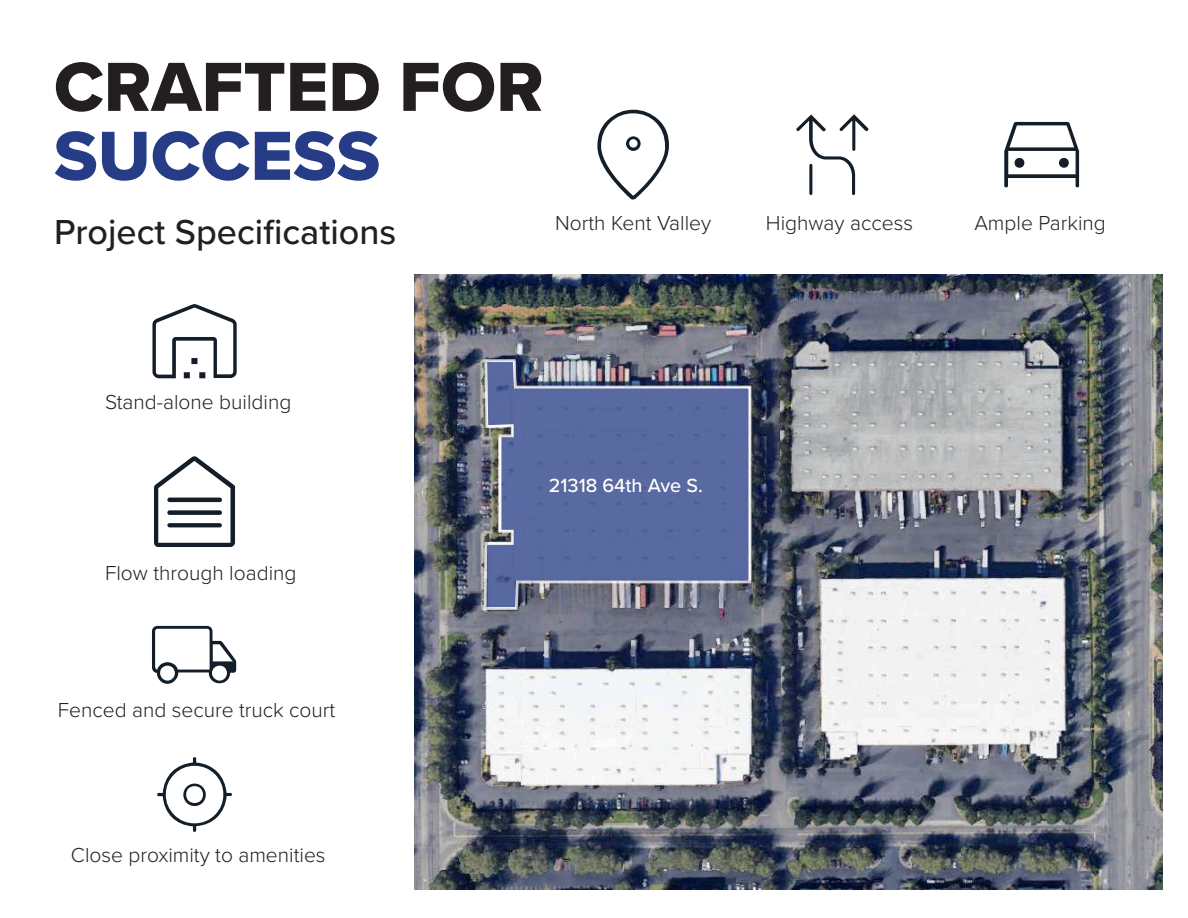
<style>
.page{position:relative;width:1188px;height:918px;background:#fff}
.page>*{position:absolute;margin:0;border:0;box-sizing:border-box;transform-origin:0 0}
.t1{font:72px "Proxima Nova Extrabld";color:#231f20}
.t2{font:72px "Proxima Nova Extrabld";color:#263c86}
.t3{font:500 36px "Proxima Nova";color:#231f20}
.t4{font:300 21px "Proxima Nova";color:#231f20}
.t5{font:500 19.8px "Proxima Nova";color:#fff}
</style>
<div class="page">
<img style="left:415px;top:274px;width:747px;height:616px">
<svg style="left:482px;top:358px;width:271px;height:253px;background:#636f9b"></svg>
<svg style="left:152px;top:304px;width:85px;height:74px"></svg>
<svg style="left:154px;top:456px;width:81px;height:91px"></svg>
<hr style="left:167px;top:498px;width:55px;height:4px;background:#131e29;border-radius:2px">
<div style="left:167px;top:510px;width:55px;height:5px;background:#131e29;border-radius:2px"></div>
<svg style="left:167px;top:523px;width:55px;height:4px"></svg>
<svg style="left:152px;top:626px;width:84px;height:58px"></svg>
<svg style="left:597px;top:110px;width:72px;height:90px"></svg>
<svg style="left:796px;top:114px;width:73px;height:81px"></svg>
<svg style="left:1004px;top:122px;width:75px;height:65px"></svg>
<svg style="left:157px;top:757px;width:75px;height:75px"></svg>
<p class="t1" style="left:54px;top:33px;width:491px">CRAFTED FOR</p>
<p class="t2" style="left:54px;top:102px;width:328px">SUCCESS</p>
<p class="t3" style="left:54px;top:206px;width:344px">Project Specifications</p>
<p class="t4" style="left:555px;top:208px;width:158px">North Kent Valley</p>
<p class="t4" style="left:766px;top:208px;width:149px">Highway access</p>
<p class="t4" style="left:974px;top:208px;width:133px">Ample Parking</p>
<p class="t4" style="left:105px;top:386px;width:188px">Stand-alone building</p>
<p class="t4" style="left:105px;top:557px;width:193px">Flow through loading</p>
<p class="t4" style="left:58px;top:694px;width:279px">Fenced and secure truck court</p>
<p class="t4" style="left:71px;top:840px;width:256px">Close proximity to amenities</p>
<p class="t5" style="left:549px;top:471px;width:156px">21318 64th Ave S.</p>
</div>
